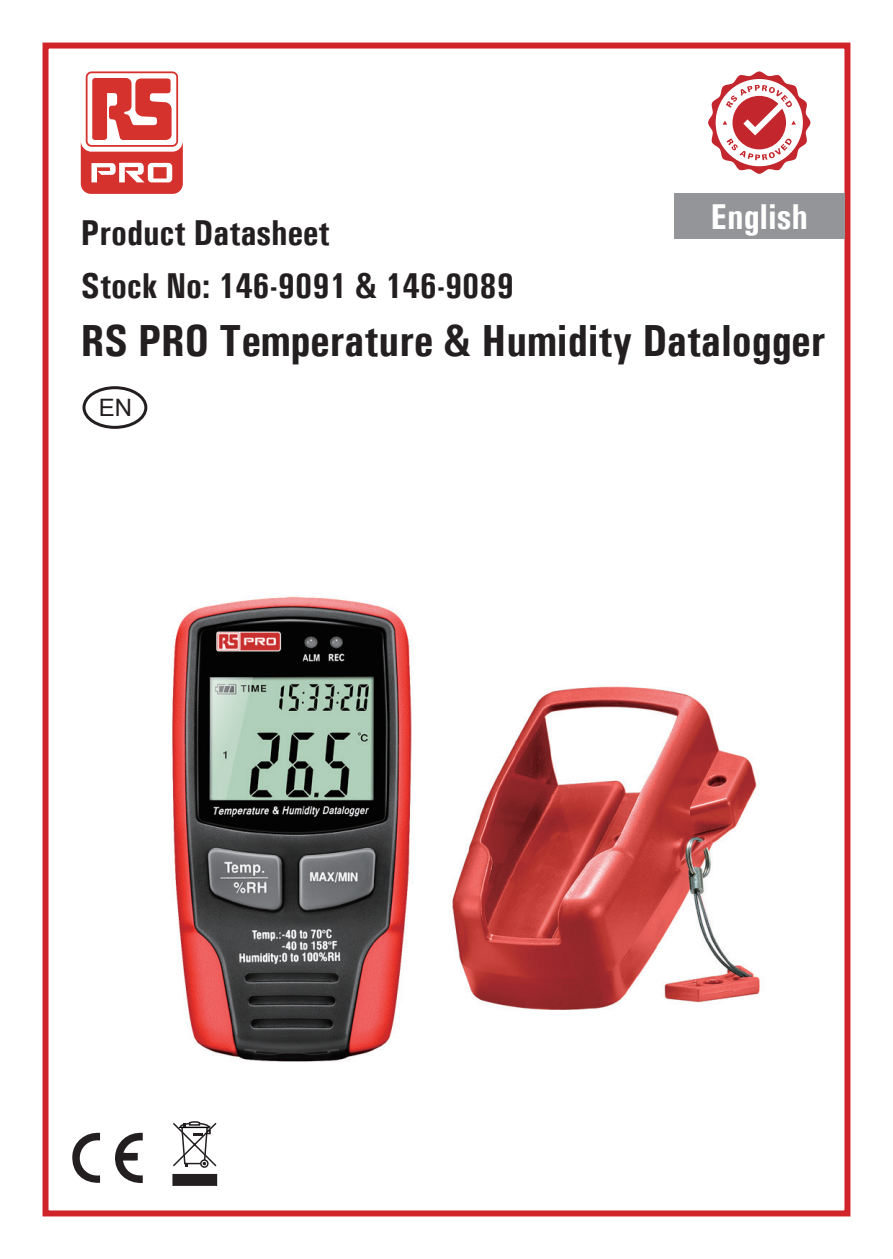
<style>
.page{position:relative;width:893px;height:1259px;background:#fff}
.page>*{position:absolute;margin:0;border:0;box-sizing:border-box;transform-origin:0 0}
.t1{font:700 condensed 45px "Univers";color:#231f20}
.t2{font:700 condensed 36px "Univers";color:#231f20}
.t3{font:700 condensed 36px "Univers";color:#fff}
.t4{font:24px "Arial";color:#231f20}
</style>
<div class="page">
<div style="left:43px;top:43px;width:807px;height:1173px;border:6px solid #d1232a"></div>
<svg style="left:708px;top:71px;width:102px;height:103px"></svg>
<div style="left:674px;top:193px;width:170px;height:46px;background:#939598"></div>
<svg style="left:72px;top:1132px;width:71px;height:51px"></svg>
<div style="left:173px;top:1174px;width:44px;height:11px;background:#231f20"></div>
<svg style="left:173px;top:1121px;width:44px;height:47px"></svg>
<svg style="left:81px;top:71px;width:102px;height:123px"></svg>
<div style="left:82px;top:386px;width:65px;height:43px;border:3px solid #231f20;border-radius:50%"></div>
<img style="left:172px;top:596px;width:588px;height:466px">
<p class="t2" style="left:81px;top:211px;width:250px">Product Datasheet</p>
<p class="t3" style="left:710px;top:194px;width:99px">English</p>
<p class="t2" style="left:81px;top:264px;width:435px">Stock No: 146-9091 &amp; 146-9089</p>
<p class="t1" style="left:81px;top:313px;width:746px">RS PRO Temperature &amp; Humidity Datalogger</p>
<p class="t4" style="left:99px;top:392px;width:35px">EN</p>
</div>
